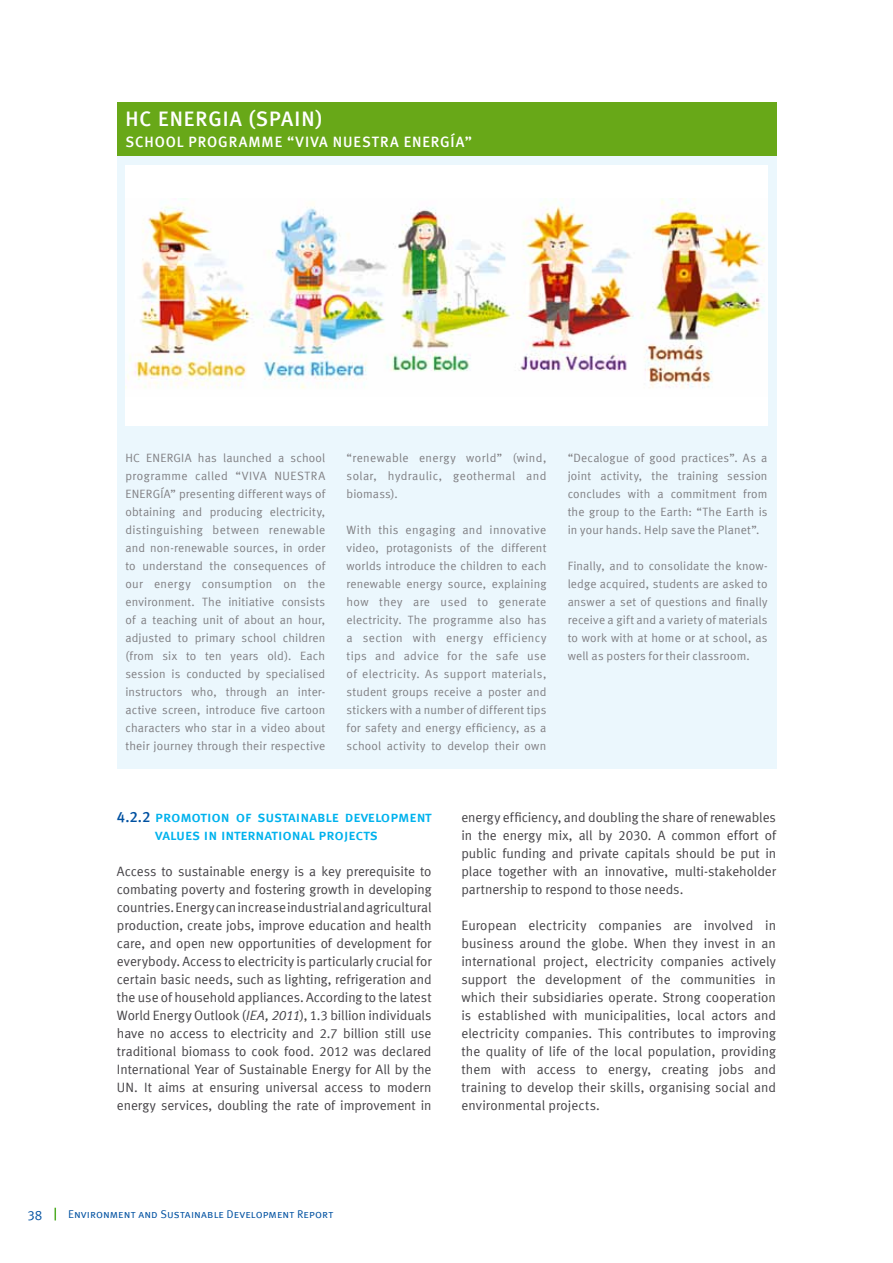
<style>
.page{position:relative;width:893px;height:1263px;background:#fff}
.page>*{position:absolute;margin:0;border:0;box-sizing:border-box;transform-origin:0 0}
.t1{font:21px "Meta Medium LF";letter-spacing:.045em;color:#fff}
.t2{font:15px/18px "Meta Medium LF Caps";color:#00b2ed}
.t3{font:15px "Meta Medium LF";letter-spacing:.06em;color:#fff}
.t4{font:13.5px/18px "Meta Normal LF";color:#454347;text-align:justify}
.t5{font:13.5px "Meta Normal LF Caps";color:#0051a1}
.t6{font:12px/18px "Meta Normal LF";letter-spacing:.015em;color:#818084;text-align:justify}
.t7{font:11.25px "Meta Normal LF Caps";letter-spacing:.01em;color:#0051a1}
.s1{color:#0051a1}
.s2{font-style:italic}
</style>
<div class="page">
<svg style="left:55px;top:1208px;width:1px;height:12px"></svg>
<div style="left:117px;top:102px;width:659px;height:54px;background:#68a818"></div>
<div style="left:117px;top:156px;width:659px;height:612px;background:#ebf7fd"></div>
<div style="left:125px;top:166px;width:642px;height:260px;background:#fff"></div>
<img style="left:125px;top:199px;width:640px;height:190px">
<h1 class="t1" style="left:125px;top:106px;width:198px">HC ENERGIA (SPAIN)</h1>
<p class="t3" style="left:125px;top:133px;width:348px">SCHOOL PROGRAMM E “VIVA NUESTRA ENERGÍA”</p>
<p class="t6" style="left:125px;top:449px;width:201px">HC ENERGIA has launched a school programme called “VIVA NUESTRA ENERGÍA” presenting different ways of obtaining and producing electricity, distinguishing between renewable and non-renewable sources, in order to understand the consequences of our energy consumption on the environment. The initiative consists of a teaching unit of about an hour, adjusted to primary school children (from six to ten years old). Each session is conducted by specialised instructors who, through an inter&shy;active screen, introduce five cartoon characters who star in a video about their journey through their respective</p>
<p class="t6" style="left:347px;top:449px;width:201px">“renewable energy world” (wind, solar, hydraulic, geothermal and biomass).</p>
<p class="t6" style="left:347px;top:521px;width:201px">With this engaging and innovative video, protagonists of the different worlds introduce the children to each renewable energy source, explaining how they are used to generate electricity. The programme also has a section with energy efficiency tips and advice for the safe use of electricity. As support materials, student groups receive a poster and stickers with a number of different tips for safety and energy efficiency, as a school activity to develop their own</p>
<p class="t6" style="left:568px;top:449px;width:201px">“Decalogue of good practices”. As a joint activity, the training session concludes with a commitment from the group to the Earth: “The Earth is in your hands. Help save the Planet”.</p>
<p class="t6" style="left:568px;top:557px;width:201px">Finally, and to consolidate the know&shy;ledge acquired, students are asked to answer a set of questions and finally receive a gift and a variety of materials to work with at home or at school, as well as posters for their classroom.</p>
<p class="t2" style="left:155px;top:808px;width:278px;text-indent:-38px"><span class="s1">4.2.2</span> promotion of sustainable development values in international projects</p>
<p class="t4" style="left:117px;top:862px;width:316px">Access to sustainable energy is a key prerequisite to combating poverty and fostering growth in developing countries. Energy can increase industrial and agricultural production, create jobs, improve education and health care, and open new opportunities of development for everybody. Access to electricity is particularly crucial for certain basic needs, such as lighting, refrigeration and the use of household appliances. According to the latest World Energy Outlook (<span class="s2">IEA, 2011</span>), 1.3 billion individuals have no access to electricity and 2.7 billion still use traditional biomass to cook food. 2012 was declared International Year of Sustainable Energy for All by the UN. It aims at ensuring universal access to modern energy services, doubling the rate of improvement in</p>
<p class="t4" style="left:461px;top:808px;width:316px">energy efficiency, and doubling the share of renewables in the energy mix, all by 2030. A common effort of public funding and private capitals should be put in place together with an innovative, multi-stakeholder partnership to respond to those needs.</p>
<p class="t4" style="left:461px;top:916px;width:316px">European electricity companies are involved in business around the globe. When they invest in an international project, electricity companies actively support the development of the communities in which their subsidiaries operate. Strong cooperation is established with municipalities, local actors and electricity companies. This contributes to improving the quality of life of the local population, providing them with access to energy, creating jobs and training to develop their skills, organising social and environmental projects.</p>
<p class="t5" style="left:27px;top:1208px;width:17px">38</p>
<p class="t7" style="left:68px;top:1208px;width:267px">Environment and Sustainable Development Report</p>
</div>
